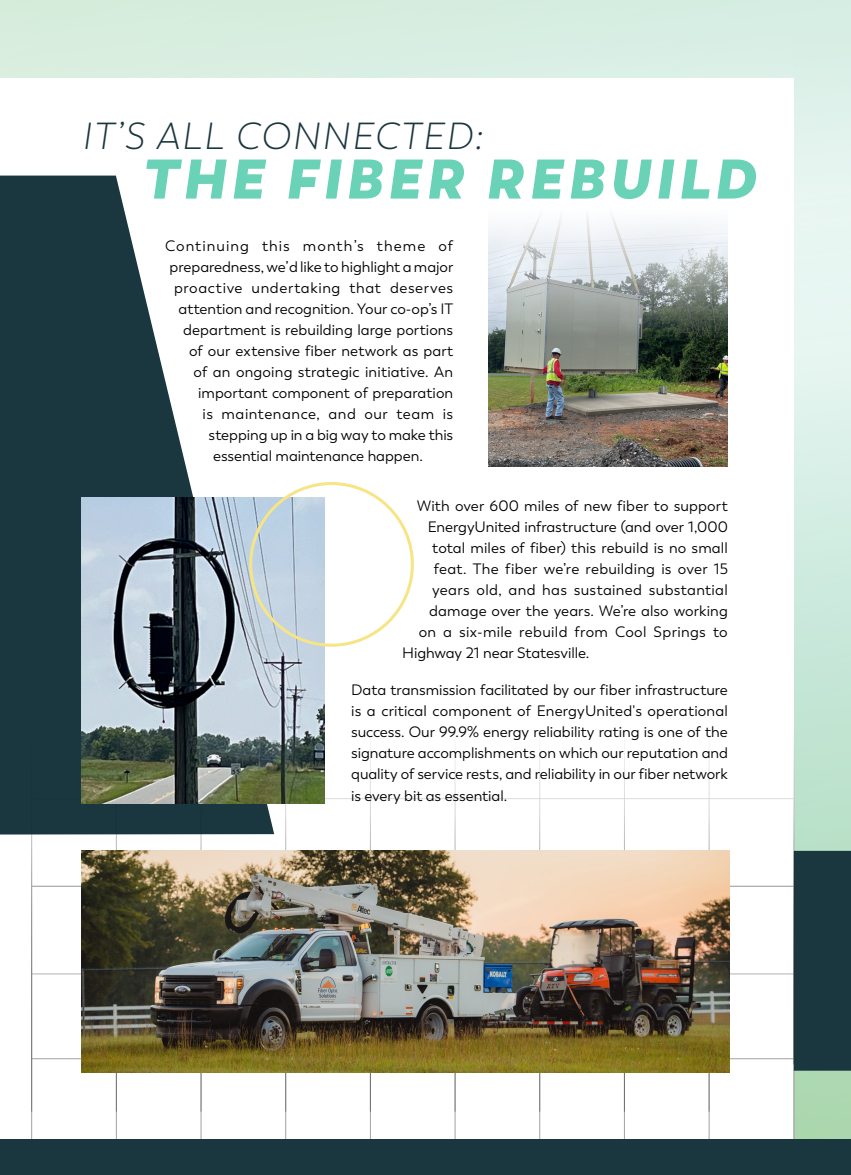
<style>
.page{position:relative;width:851px;height:1175px;background:#fff}
.page>*{position:absolute;margin:0;border:0;box-sizing:border-box;transform-origin:0 0}
.t1{font:italic 800 55.5px "Trenda";letter-spacing:.09em;color:#6ad2b6}
.t2{font:italic 300 37.5px "Trenda";letter-spacing:.05em;color:#1a363e}
.t3{font:15px/21.1px "Trenda";letter-spacing:.005em;color:#000;text-align:justify}
.t4{font:15px "Trenda";letter-spacing:.025em;color:#000}
.t5{font:15px "Trenda";letter-spacing:.04em;color:#000}
.t6{font:15px "Trenda";letter-spacing:.07em;color:#000}
.t7{font:15px "Trenda";letter-spacing:.035em;color:#000}
</style>
<div class="page">
<svg style="left:794px;top:474px;width:56px;height:665px;background:#c2e4d0"></svg>
<div style="left:0;top:0;width:850px;height:474px;background:linear-gradient(to right,#d7ecdc,#daf0e8)"></div>
<div style="left:0;top:78px;width:793px;height:519px;background:#fff"></div>
<hr style="left:31px;top:816px;width:1px;height:358px;background:#231f20">
<hr style="left:31px;top:1058px;width:763px;height:1px;background:#231f20">
<hr style="left:31px;top:973px;width:763px;height:1px;background:#231f20">
<hr style="left:285px;top:816px;width:1px;height:358px;background:#231f20">
<hr style="left:201px;top:816px;width:1px;height:358px;background:#231f20">
<hr style="left:116px;top:816px;width:1px;height:358px;background:#231f20">
<hr style="left:708px;top:816px;width:1px;height:358px;background:#231f20">
<hr style="left:793px;top:773px;width:1px;height:379px;background:#231f20">
<hr style="left:624px;top:816px;width:1px;height:358px;background:#231f20">
<hr style="left:539px;top:816px;width:1px;height:358px;background:#231f20">
<hr style="left:455px;top:816px;width:1px;height:358px;background:#231f20">
<hr style="left:370px;top:816px;width:1px;height:358px;background:#231f20">
<svg style="left:0;top:176px;width:274px;height:658px;fill:#1a363e"></svg>
<div style="left:793px;top:850px;width:57px;height:220px;background:#1a363e"></div>
<img style="left:489px;top:216px;width:239px;height:250px">
<hr style="left:31px;top:729px;width:1px;height:382px;background:#231f20">
<hr style="left:31px;top:886px;width:763px;height:1px;background:#231f20">
<hr style="left:31px;top:798px;width:763px;height:1px;background:#231f20">
<hr style="left:285px;top:729px;width:1px;height:382px;background:#231f20">
<hr style="left:201px;top:729px;width:1px;height:382px;background:#231f20">
<hr style="left:116px;top:729px;width:1px;height:382px;background:#231f20">
<hr style="left:708px;top:729px;width:1px;height:382px;background:#231f20">
<hr style="left:793px;top:686px;width:1px;height:378px;background:#231f20">
<hr style="left:624px;top:729px;width:1px;height:382px;background:#231f20">
<hr style="left:539px;top:729px;width:1px;height:382px;background:#231f20">
<hr style="left:455px;top:729px;width:1px;height:382px;background:#231f20">
<hr style="left:370px;top:729px;width:1px;height:382px;background:#231f20">
<div style="left:0;top:1139px;width:850px;height:35px;background:#1a363e"></div>
<img style="left:81px;top:850px;width:648px;height:222px">
<img style="left:81px;top:497px;width:243px;height:306px">
<div style="left:249px;top:482px;width:165px;height:164px;border:3px solid #f6e485;border-radius:50%"></div>
<p class="t2" style="left:82px;top:115px;width:402px">IT’S ALL CONNECTED:</p>
<p class="t1" style="left:142px;top:143px;width:614px">THE FIBER REBUILD</p>
<p class="t6" style="left:165px;top:237px;width:289px">Continuing this month’s theme of</p>
<p class="t3" style="left:170px;top:256px;width:285px">preparedness, we’d like to highlight a major</p>
<p class="t5" style="left:174px;top:279px;width:281px">proactive undertaking that deserves</p>
<p class="t3" style="left:178px;top:298px;width:276px">attention and recognition. Your co-op’s IT</p>
<p class="t3" style="left:183px;top:319px;width:272px">department is rebuilding large portions</p>
<p class="t3" style="left:189px;top:340px;width:266px">of our extensive fiber network as part</p>
<p class="t3" style="left:194px;top:361px;width:261px">of an ongoing strategic initiative. An</p>
<p class="t3" style="left:198px;top:382px;width:257px">important component of preparation</p>
<p class="t7" style="left:202px;top:405px;width:252px">is maintenance, and our team is</p>
<p class="t3" style="left:208px;top:424px;width:246px">stepping up in a big way to make this</p>
<p class="t3" style="left:213px;top:445px;width:211px">essential maintenance happen.</p>
<p class="t3" style="left:417px;top:495px;width:312px">With over 600 miles of new fiber to support</p>
<p class="t3" style="left:428px;top:516px;width:301px">EnergyUnited infrastructure (and over 1,000</p>
<p class="t3" style="left:432px;top:537px;width:297px">total miles of fiber) this rebuild is no small</p>
<p class="t3" style="left:434px;top:558px;width:296px">feat. The fiber we’re rebuilding is over 15</p>
<p class="t3" style="left:432px;top:579px;width:297px">years old, and has sustained substantial</p>
<p class="t3" style="left:429px;top:600px;width:300px">damage over the years. We’re also working</p>
<p class="t4" style="left:418px;top:623px;width:310px">on a six-mile rebuild from Cool Springs to</p>
<p class="t3" style="left:402px;top:642px;width:189px">Highway 21 near Statesville.</p>
<p class="t3" style="left:351px;top:679px;width:378px">Data transmission facilitated by our fiber infrastructure is a critical component of EnergyUnited's operational success. Our 99.9% energy reliability rating is one of the signature accomplishments on which our reputation and quality of service rests, and reliability in our fiber network is every bit as essential.</p>
</div>
